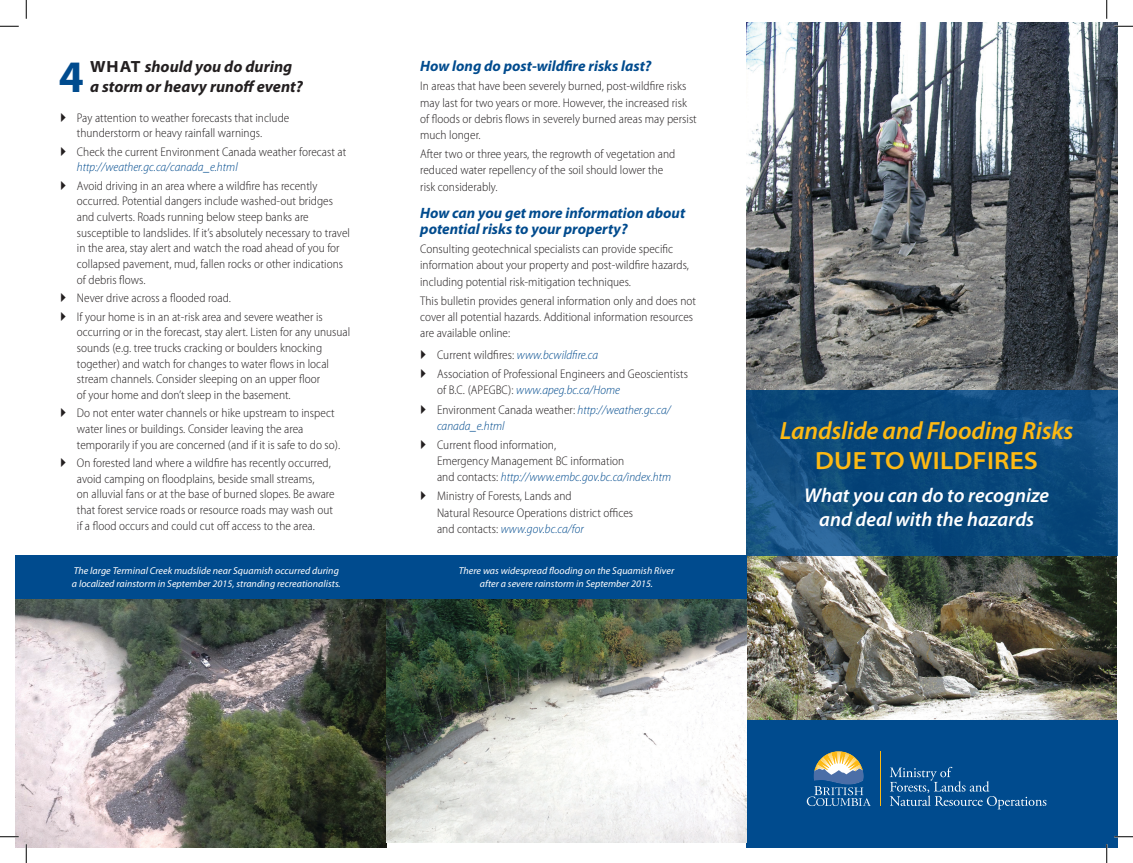
<style>
.page{position:relative;width:1133px;height:863px;background:#fff}
.page>*{position:absolute;margin:0;border:0;box-sizing:border-box;transform-origin:0 0}
.t1{font:700 45.12px "Myriad Pro";color:#004b8e}
.Subhead_2{font:italic 600 25px/30px "Myriad Pro";letter-spacing:-.01em;color:#fdb913;text-align:center}
.Subhead_2-2{font:italic 600 20px/24px "Myriad Pro";color:#fff;text-align:center}
.t2{font:italic 700 16.25px/19.5px "Myriad Pro";color:#231f20}
.t3{font:italic 700 15px/16.2px "Myriad Pro";color:#004b8e}
.Body{font:300 semi-condensed 12.5px/15.6px "Myriad Pro";letter-spacing:.005em;color:#231f20}
.t4{font:italic 300 semi-condensed 12.5px/16.2px "Myriad Pro";letter-spacing:.005em;color:#004b8e}
.t5{font:italic 10px/12.5px "Myriad Pro";letter-spacing:.005em;color:#fff}
.s1{font-style:normal;font-stretch:semi-expanded}
.s2{font-style:italic;color:#004b8e}
.s3{font-style:normal;color:#231f20}
</style>
<div class="page">
<img style="left:746px;top:23px;width:372px;height:367px">
<img style="left:746px;top:555px;width:370px;height:165px">
<svg style="left:746px;top:390px;width:372px;height:165px;background:#0d4a7d"></svg>
<div style="left:746px;top:720px;width:372px;height:128px;background:#004b8e"></div>
<svg style="left:889px;top:766px;width:157px;height:43px"></svg>
<svg style="left:806px;top:751px;width:64px;height:55px"></svg>
<hr style="left:880px;top:751px;width:1px;height:54px;background:#fdb913">
<img style="left:15px;top:598px;width:371px;height:250px">
<img style="left:386px;top:598px;width:360px;height:244px">
<div style="left:15px;top:555px;width:731px;height:43px;background:#004b8e"></div>
<svg style="left:0;top:25px;width:19px;height:2px"></svg>
<svg style="left:1114px;top:25px;width:18px;height:2px"></svg>
<svg style="left:0;top:835px;width:19px;height:2px"></svg>
<svg style="left:1114px;top:835px;width:18px;height:2px"></svg>
<svg style="left:25px;top:0;width:2px;height:19px"></svg>
<svg style="left:25px;top:844px;width:2px;height:18px"></svg>
<svg style="left:1106px;top:0;width:1px;height:19px"></svg>
<svg style="left:1105px;top:844px;width:2px;height:18px"></svg>
<h1 class="t1" style="left:59px;top:51px;width:27px">4</h1>
<h1 class="t2" style="left:90px;top:57px;width:214px"><span class="s1">WHAT</span> should you do during a storm or heavy runoff event?</h1>
<p class="Body" style="left:77px;top:110px;width:214px">Pay attention to weather forecasts that include thunderstorm or heavy rainfall warnings.</p>
<p class="Body" style="left:77px;top:144px;width:271px">Check the current Environment Canada weather forecast at <span class="s2">http://weather.gc.ca/canada_e.html</span></p>
<p class="Body" style="left:77px;top:178px;width:275px">Avoid driving in an area where a wildfire has recently occurred. Potential dangers include washed-out bridges and culverts. Roads running below steep banks are susceptible to landslides. If it’s absolutely necessary to travel in the area, stay alert and watch the road ahead of you for collapsed pavement, mud, fallen rocks or other indications of debris flows.</p>
<p class="Body" style="left:77px;top:290px;width:155px">Never drive across a flooded road.</p>
<p class="Body" style="left:77px;top:309px;width:275px">If your home is in an at-risk area and severe weather is occurring or in the forecast, stay alert. Listen for any unusual sounds (e.g. tree trucks cracking or boulders knocking together) and watch for changes to water flows in local stream channels. Consider sleeping on an upper floor<br>of your home and don’t sleep in the basement.</p>
<p class="Body" style="left:77px;top:405px;width:265px">Do not enter water channels or hike upstream to inspect water lines or buildings. Consider leaving the area temporarily if you are concerned (and if it is safe to do so).</p>
<p class="Body" style="left:77px;top:455px;width:259px">On forested land where a wildfire has recently occurred, avoid camping on floodplains, beside small streams,<br>on alluvial fans or at the base of burned slopes. Be aware that forest service roads or resource roads may wash out if a flood occurs and could cut off access to the area.</p>
<h2 class="t3" style="left:420px;top:58px;width:233px">How long do post-wildfire risks last?</h2>
<p class="Body" style="left:420px;top:78px;width:278px;line-height:16.2px">In areas that have been severely burned, post-wildfire risks may last for two years or more. However, the increased risk of floods or debris flows in severely burned areas may persist much longer.</p>
<p class="Body" style="left:420px;top:146px;width:257px;line-height:16.2px">After two or three years, the regrowth of vegetation and reduced water repellency of the soil should lower the risk considerably.</p>
<h2 class="t3" style="left:420px;top:205px;width:266px">How can you get more information about potential risks to your property?</h2>
<p class="Body" style="left:420px;top:241px;width:270px;line-height:16.2px">Consulting geotechnical specialists can provide specific information about your property and post-wildfire hazards, including potential risk-mitigation techniques.</p>
<p class="Body" style="left:420px;top:293px;width:277px;line-height:16.2px">This bulletin provides general information only and does not cover all potential hazards. Additional information resources are available online:</p>
<p class="Body" style="left:437px;top:347px;width:162px">Current wildfires: <span class="s2">www.bcwildfire.ca</span></p>
<p class="Body" style="left:437px;top:366px;width:252px;line-height:16.2px">Association of Professional Engineers and Geoscientists of B.C. (APEGBC): <span class="s2">www.apeg.bc.ca/Home</span></p>
<p class="t4" style="left:437px;top:401px;width:235px"><span class="s3">Environment Canada weather:</span> http://weather.gc.ca/ canada_e.html</p>
<p class="Body" style="left:437px;top:437px;width:236px;line-height:16.2px">Current flood information,<br>Emergency Management BC information<br>and contacts: <span class="s2">http://www.embc.gov.bc.ca/index.htm</span></p>
<p class="Body" style="left:437px;top:488px;width:198px;line-height:16.2px">Ministry of Forests, Lands and<br>Natural Resource Operations district offices and contacts: <span class="s2">www.gov.bc.ca/for</span></p>
<p class="t5" style="left:72px;top:565px;width:270px">The large Terminal Creek mudslide near Squamish occurred during a localized rainstorm in September 2015, stranding recreationalists.</p>
<p class="t5" style="left:459px;top:565px;width:217px;text-align:center">There was widespread flooding on the Squamish River after a severe rainstorm in September 2015.</p>
<p class="Subhead_2" style="left:779px;top:415px;width:295px">Landslide and Flooding Risks<br><span class="s1">DUE TO WILDFIRES</span></p>
<p class="Subhead_2-2" style="left:804px;top:482px;width:247px">What you can do to recognize and deal with the hazards</p>
</div>
